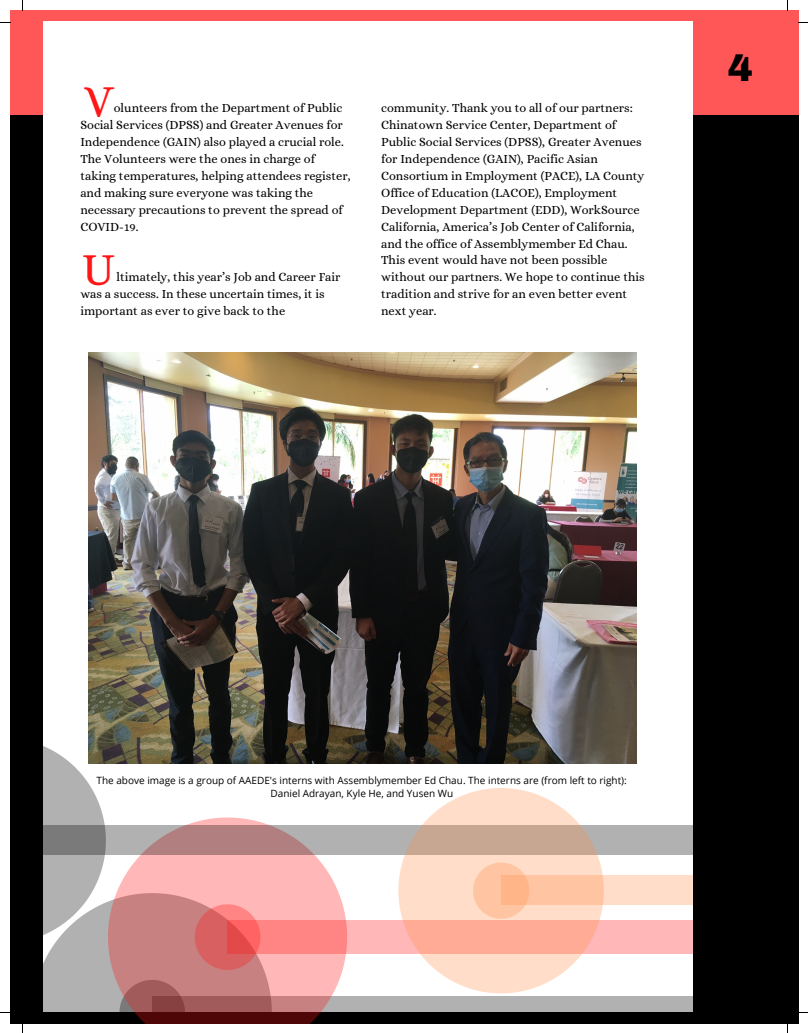
<style>
.page{position:relative;width:808px;height:1033px;background:#fff}
.page>*{position:absolute;margin:0;border:0;box-sizing:border-box;transform-origin:0 0}
.t1{font:45.88px "Alice";color:#ff1616}
.t2{font:900 37.5px "Archivo";color:#000}
.t3{font:12.5px/16.9px "Alice";color:#000}
.t4{font:10px/13.4px "Open Sans";color:#000;text-align:center}
</style>
<div class="page">
<div style="left:10px;top:10px;width:788px;height:106px;background:#ff5757"></div>
<div style="left:10px;top:116px;width:788px;height:907px;background:#000"></div>
<div style="left:44px;top:22px;width:648px;height:990px;background:#fff"></div>
<div style="left:347px;top:996px;width:345px;height:16px;background:#b1b1b1"></div>
<svg style="left:272px;top:854px;width:75px;height:169px;background:#e6aaaa"></svg>
<svg style="left:272px;top:920px;width:420px;height:33px;background:#ffa5a5"></svg>
<img style="left:88px;top:353px;width:548px;height:410px">
<svg style="left:272px;top:825px;width:420px;height:29px;background:#b1abab"></svg>
<svg style="left:398px;top:788px;width:205px;height:205px"></svg>
<svg style="left:473px;top:862px;width:56px;height:56px;background:#ffcbac"></svg>
<svg style="left:501px;top:875px;width:191px;height:30px;background:#ffcdaf"></svg>
<svg style="left:0;top:738px;width:272px;height:295px"></svg>
<p class="t1" style="left:84px;top:75px;width:31px">V</p>
<p class="t3" style="left:80px;top:100px;width:272px;text-indent:33px">olunteers from the Department of Public Social Services (DPSS) and Greater Avenues for Independence (GAIN) also played a crucial role.<br>The Volunteers were the ones in charge of taking temperatures, helping attendees register, and making sure everyone was taking the necessary precautions to prevent the spread of COVID-19.</p>
<p class="t1" style="left:82px;top:244px;width:35px">U</p>
<p class="t3" style="left:80px;top:269px;width:262px;text-indent:36px">ltimately, this year’s Job and Career Fair was a success. In these uncertain times, it is important as ever to give back to the</p>
<p class="t3" style="left:381px;top:100px;width:265px">community. Thank you to all of our partners:<br>Chinatown Service Center, Department of Public Social Services (DPSS), Greater Avenues for Independence (GAIN), Pacific Asian Consortium in Employment (PACE), LA County Office of Education (LACOE), Employment Development Department (EDD), WorkSource California, America’s Job Center of California, and the office of Assemblymember Ed Chau.<br>This event would have not been possible without our partners. We hope to continue this tradition and strive for an even better event next year.</p>
<p class="t2" style="left:727px;top:48px;width:27px">4</p>
<p class="t4" style="left:96px;top:773px;width:532px">The above image is a group of AAEDE's interns with Assemblymember Ed Chau. The interns are (from left to right):<br>Daniel Adrayan, Kyle He, and Yusen Wu</p>
</div>
